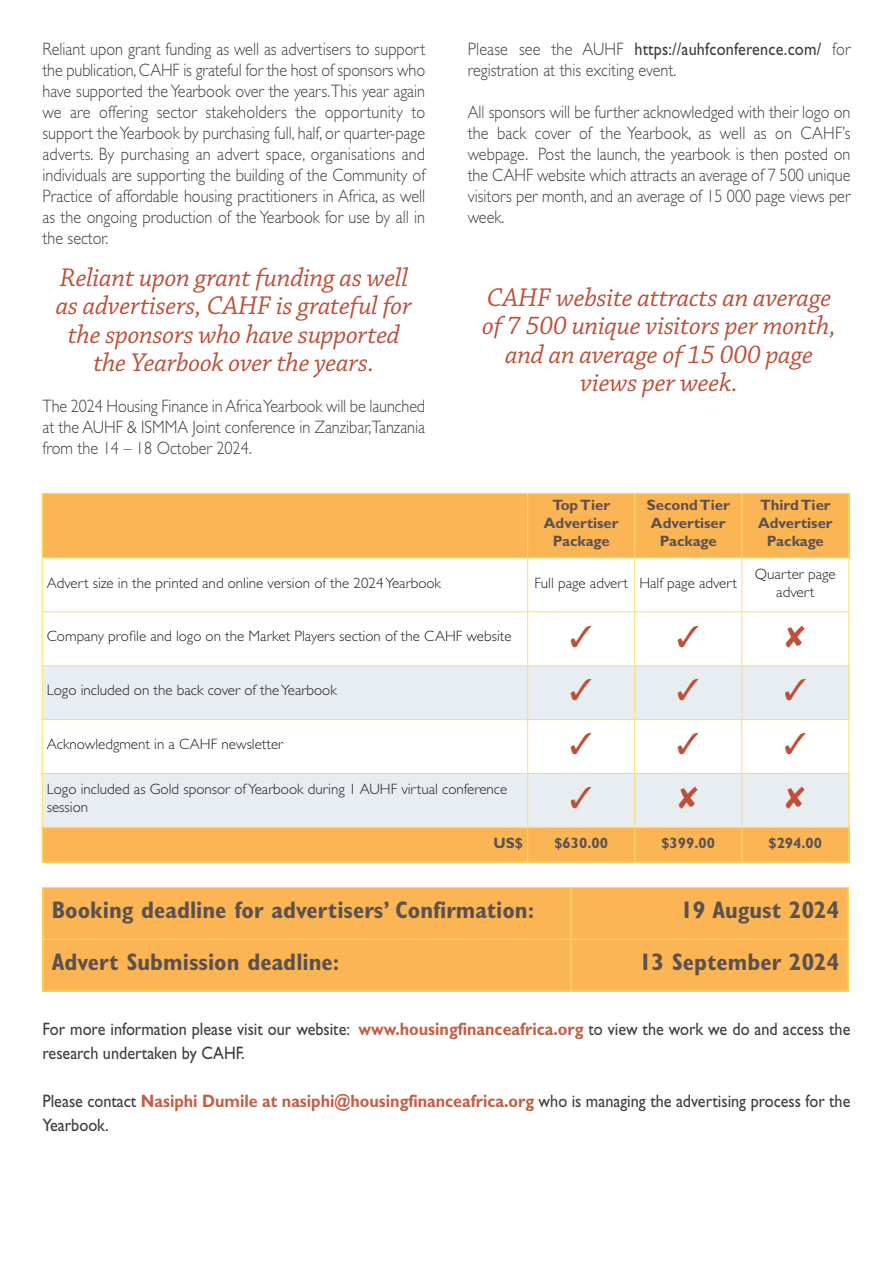
<style>
.page{position:relative;width:893px;height:1263px;background:#fff}
.page>*{position:absolute;margin:0;border:0;box-sizing:border-box;transform-origin:0 0}
.t1{font:italic 27px/28.5px "Chaparral Pro";letter-spacing:-.01em;color:#be4f38;text-align:center}
.t2{font:700 condensed 24px "Gill Sans Std";color:#5d514e}
.t3{font:300 18px/21px "Gill Sans Std";color:#3e3e3f;text-align:justify;scale:.9 1}
.t4{font:18px/24px "Gill Sans Std";color:#3e3e3f;scale:.9 1}
.t5{font:300 15px/18px "Gill Sans Std";color:#231f20;text-align:center}
.t6{font:700 15px/18px "Gill Sans Std";color:#5d514e;text-align:center}
.s1{font-weight:400}
.s2{font-weight:700;color:#c45e45}
</style>
<div class="page">
<div style="left:42px;top:493px;width:486px;height:65px;background:#fbb555"></div>
<div style="left:528px;top:493px;width:107px;height:65px;background:#fbb555"></div>
<div style="left:635px;top:493px;width:107px;height:65px;background:#fbb555"></div>
<div style="left:742px;top:493px;width:107px;height:65px;background:#fbb555"></div>
<div style="left:42px;top:666px;width:486px;height:54px;background:#e8edf2"></div>
<div style="left:528px;top:666px;width:107px;height:54px;background:#e8edf2"></div>
<div style="left:635px;top:666px;width:107px;height:54px;background:#e8edf2"></div>
<div style="left:742px;top:666px;width:107px;height:54px;background:#e8edf2"></div>
<div style="left:42px;top:773px;width:486px;height:54px;background:#e8edf2"></div>
<div style="left:528px;top:773px;width:107px;height:54px;background:#e8edf2"></div>
<div style="left:635px;top:773px;width:107px;height:54px;background:#e8edf2"></div>
<div style="left:742px;top:773px;width:107px;height:54px;background:#e8edf2"></div>
<div style="left:42px;top:827px;width:486px;height:35px;background:#fbb555"></div>
<div style="left:528px;top:827px;width:107px;height:35px;background:#fbb555"></div>
<div style="left:635px;top:827px;width:107px;height:35px;background:#fbb555"></div>
<div style="left:742px;top:827px;width:107px;height:35px;background:#fbb555"></div>
<hr style="left:42px;top:493px;width:1px;height:369px;background:#ffdd68">
<hr style="left:527px;top:493px;width:1px;height:369px;background:#ffdd68">
<hr style="left:634px;top:493px;width:1px;height:369px;background:#ffdd68">
<hr style="left:741px;top:493px;width:1px;height:369px;background:#ffdd68">
<hr style="left:848px;top:493px;width:1px;height:369px;background:#ffdd68">
<hr style="left:42px;top:493px;width:807px;height:1px;background:#ffdd68">
<hr style="left:42px;top:557px;width:807px;height:1px;background:#ffdd68">
<hr style="left:42px;top:611px;width:807px;height:1px;background:#ffdd68">
<hr style="left:42px;top:665px;width:807px;height:1px;background:#ffdd68">
<hr style="left:42px;top:719px;width:807px;height:1px;background:#ffdd68">
<hr style="left:42px;top:773px;width:807px;height:1px;background:#ffdd68">
<hr style="left:42px;top:827px;width:807px;height:1px;background:#ffdd68">
<hr style="left:42px;top:862px;width:807px;height:1px;background:#ffdd68">
<div style="left:43px;top:887px;width:528px;height:52px;background:#fbb555"></div>
<div style="left:571px;top:887px;width:277px;height:52px;background:#fbb555"></div>
<div style="left:43px;top:939px;width:528px;height:52px;background:#fbb555"></div>
<div style="left:571px;top:939px;width:277px;height:52px;background:#fbb555"></div>
<hr style="left:43px;top:887px;width:1px;height:104px;background:#ffdd68">
<hr style="left:571px;top:887px;width:1px;height:104px;background:#ffdd68">
<hr style="left:848px;top:887px;width:1px;height:104px;background:#ffdd68">
<hr style="left:43px;top:887px;width:805px;height:1px;background:#ffdd68">
<hr style="left:43px;top:939px;width:805px;height:1px;background:#ffdd68">
<hr style="left:43px;top:991px;width:805px;height:1px;background:#ffdd68">
<p class="t3" style="left:43px;top:40px;width:427px">Reliant upon grant funding as well as advertisers to support the publication, CAHF is grateful for the host of sponsors who have supported the Yearbook over the years.This year again we are offering sector stakeholders the opportunity to support theYearbook by purchasing full, half, or quarter-page adverts. By purchasing an advert space, organisations and individuals are supporting the building of the Community of Practice of affordable housing practitioners in Africa, as well as the ongoing production of the Yearbook for use by all in the sector.</p>
<h1 class="t1" style="left:56px;top:265px;width:358px">Reliant upon grant funding as well as advertisers, CAHF is grateful for the sponsors who have supported the Yearbook over the years.</h1>
<p class="t3" style="left:43px;top:397px;width:427px">The 2024 Housing Finance in AfricaYearbook will be launched at the AUHF &amp; ISMMA Joint conference in Zanzibar,Tanzania from the 14 – 18 October 2024.</p>
<p class="t3" style="left:468px;top:40px;width:427px">Please see the AUHF <span class="s1">https://auhfconference.com/</span> for registration at this exciting event.</p>
<p class="t3" style="left:468px;top:103px;width:427px">All sponsors will be further acknowledged with their logo on the back cover of the Yearbook, as well as on CAHF’s webpage. Post the launch, the yearbook is then posted on the CAHF website which attracts an average of 7 500 unique visitors per month, and an average of 15 000 page views per week.</p>
<h1 class="t1" style="left:482px;top:285px;width:355px">CAHF website attracts an average of 7 500 unique visitors per month, and an average of 15 000 page views per week.</h1>
<p class="t6" style="left:544px;top:498px;width:76px">TopTier<br>Advertiser<br>Package</p>
<p class="t6" style="left:647px;top:498px;width:85px">SecondTier<br>Advertiser<br>Package</p>
<p class="t6" style="left:758px;top:498px;width:76px">ThirdTier<br>Advertiser<br>Package</p>
<p class="t5" style="left:47px;top:575px;width:396px">Advert size in the printed and online version of the 2024Yearbook</p>
<p class="t5" style="left:534px;top:575px;width:204px">Full page advert Half page advert</p>
<p class="t5" style="left:755px;top:566px;width:82px">Quarter page advert</p>
<p class="t5" style="left:47px;top:629px;width:466px">Company profile and logo on the Market Players section of the CAHF website</p>
<p class="t5" style="left:47px;top:683px;width:291px">Logo included on the back cover of theYearbook</p>
<p class="t5" style="left:47px;top:737px;width:238px">Acknowledgment in a CAHF newsletter</p>
<p class="t5" style="left:47px;top:781px;width:462px;text-align:left">Logo included as Gold sponsor ofYearbook during 1 AUHF virtual conference session</p>
<p class="t6" style="left:494px;top:835px;width:31px">US$</p>
<p class="t6" style="left:554px;top:835px;width:55px">$630.00</p>
<p class="t6" style="left:661px;top:835px;width:55px">$399.00</p>
<p class="t6" style="left:768px;top:835px;width:55px">$294.00</p>
<h2 class="t2" style="left:52px;top:900px;width:484px">Booking deadline for advertisers’ Confirmation:</h2>
<h2 class="t2" style="left:680px;top:900px;width:160px">19 August 2024</h2>
<h2 class="t2" style="left:52px;top:952px;width:289px">Advert Submission deadline:</h2>
<h2 class="t2" style="left:639px;top:952px;width:202px">13 September 2024</h2>
<p class="t4" style="left:43px;top:1019px;width:899px">For more information please visit our website: <span class="s2">www.housingfinanceafrica.org</span> to view the work we do and access the research undertaken by CAHF.</p>
<p class="t4" style="left:43px;top:1091px;width:899px">Please contact <span class="s2">Nasiphi Dumile at nasiphi@housingfinanceafrica.org</span> who is managing the advertising process for the<br>Yearbook.</p>
</div>
